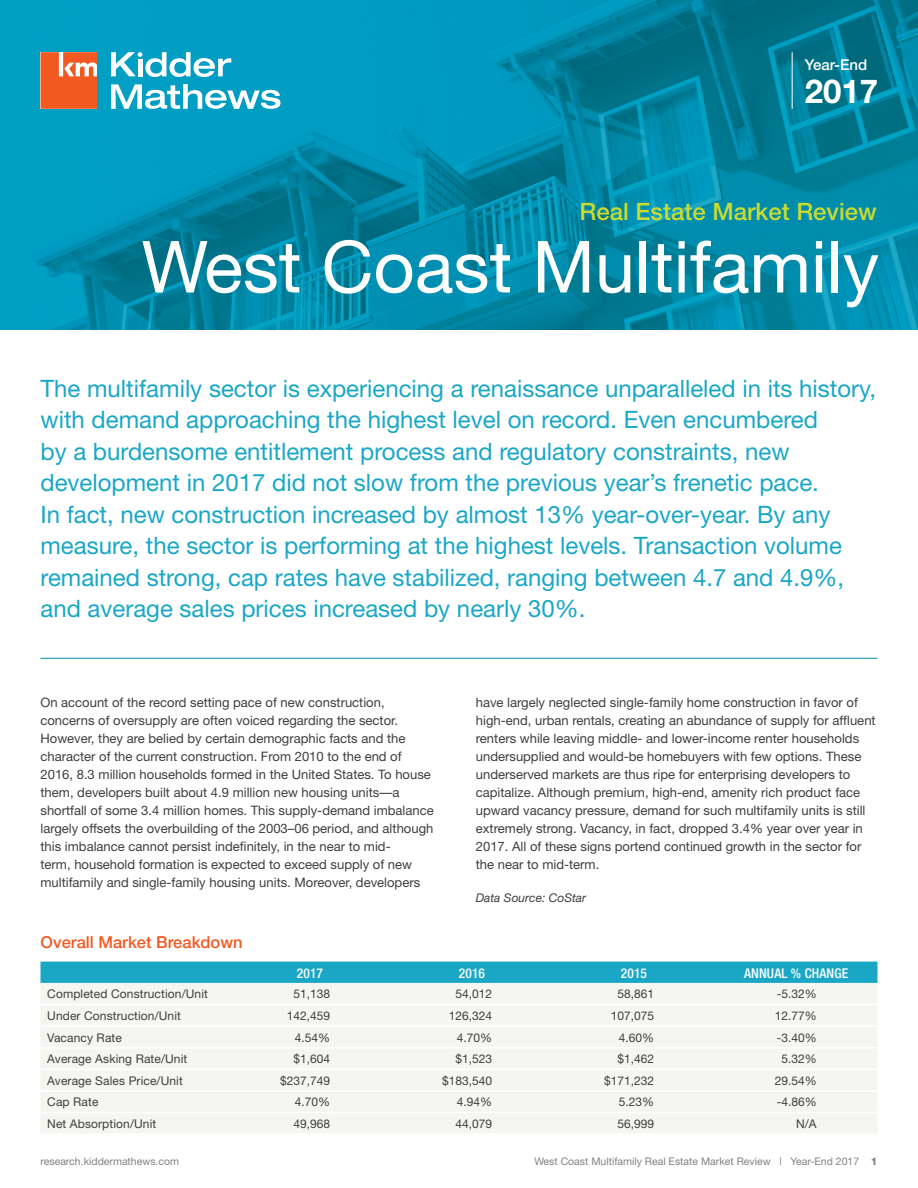
<style>
.page{position:relative;width:918px;height:1188px;background:#fff}
.page>*{position:absolute;margin:0;border:0;box-sizing:border-box;transform-origin:0 0}
.t1{font:72px "Helvetica Neue";color:#fff}
.t2{font:700 33px "Helvetica Neue";color:#fff}
.Blue_Headline_Text{font:24px/31.5px "Helvetica Neue";color:#1aa7c6}
.t3{font:500 24px "Helvetica Neue";color:#cadb2f}
.t4{font:500 16.5px "Helvetica Neue";color:#f15924}
.t5{font:500 15px "Helvetica Neue";color:#fff}
.t6{font:500 condensed 13.5px "Helvetica Neue";letter-spacing:.01em;color:#fff}
.Body_Text{font:13.05px/18px "Helvetica Neue";color:#3e3e3f}
.t7{font:12px "Helvetica Neue";letter-spacing:.01em;color:#3e3e3f}
.t8{font:italic 12px "Helvetica Neue";color:#3e3e3f}
.t9{font:10.5px "Helvetica Neue";color:#808285}
.s1{font-weight:800}
</style>
<div class="page">
<img style="left:0;top:0;width:918px;height:329px">
<svg style="left:41px;top:52px;width:56px;height:57px;background:#f26c3b"></svg>
<svg style="left:111px;top:84px;width:169px;height:25px"></svg>
<svg style="left:111px;top:52px;width:120px;height:25px"></svg>
<hr style="left:40px;top:658px;width:838px;height:1px;background:#008fb3">
<div style="left:40px;top:962px;width:838px;height:21px;background:#1aa7c6"></div>
<div style="left:41px;top:983px;width:836px;height:150px;background:#f5f6f1"></div>
<hr style="left:40px;top:1004px;width:189px;height:1px;background:#fff">
<hr style="left:229px;top:1004px;width:162px;height:1px;background:#fff">
<hr style="left:391px;top:1004px;width:162px;height:1px;background:#fff">
<hr style="left:553px;top:1004px;width:162px;height:1px;background:#fff">
<hr style="left:715px;top:1004px;width:163px;height:1px;background:#fff">
<hr style="left:40px;top:1025px;width:189px;height:2px;background:#fff">
<hr style="left:229px;top:1025px;width:162px;height:2px;background:#fff">
<hr style="left:391px;top:1025px;width:162px;height:2px;background:#fff">
<hr style="left:553px;top:1025px;width:162px;height:2px;background:#fff">
<hr style="left:715px;top:1025px;width:163px;height:2px;background:#fff">
<hr style="left:40px;top:1047px;width:189px;height:1px;background:#fff">
<hr style="left:229px;top:1047px;width:162px;height:1px;background:#fff">
<hr style="left:391px;top:1047px;width:162px;height:1px;background:#fff">
<hr style="left:553px;top:1047px;width:162px;height:1px;background:#fff">
<hr style="left:715px;top:1047px;width:163px;height:1px;background:#fff">
<hr style="left:40px;top:1069px;width:189px;height:1px;background:#fff">
<hr style="left:229px;top:1069px;width:162px;height:1px;background:#fff">
<hr style="left:391px;top:1069px;width:162px;height:1px;background:#fff">
<hr style="left:553px;top:1069px;width:162px;height:1px;background:#fff">
<hr style="left:715px;top:1069px;width:163px;height:1px;background:#fff">
<hr style="left:40px;top:1090px;width:189px;height:2px;background:#fff">
<hr style="left:229px;top:1090px;width:162px;height:2px;background:#fff">
<hr style="left:391px;top:1090px;width:162px;height:2px;background:#fff">
<hr style="left:553px;top:1090px;width:162px;height:2px;background:#fff">
<hr style="left:715px;top:1090px;width:163px;height:2px;background:#fff">
<hr style="left:40px;top:1112px;width:189px;height:1px;background:#fff">
<hr style="left:229px;top:1112px;width:162px;height:1px;background:#fff">
<hr style="left:391px;top:1112px;width:162px;height:1px;background:#fff">
<hr style="left:553px;top:1112px;width:162px;height:1px;background:#fff">
<hr style="left:715px;top:1112px;width:163px;height:1px;background:#fff">
<hr style="left:792px;top:52px;width:1px;height:57px;background:#fff">
<p class="t5" style="left:805px;top:56px;width:64px">Year-End</p>
<p class="t2" style="left:805px;top:71px;width:75px">2017</p>
<p class="t3" style="left:579px;top:197px;width:299px">Real Estate Market Review</p>
<p class="t1" style="left:142px;top:224px;width:739px">West Coast Multifamily</p>
<p class="Blue_Headline_Text" style="left:40px;top:372px;width:837px">The multifamily sector is experiencing a renaissance unparalleled in its history, with demand approaching the highest level on record. Even encumbered<br>by a burdensome entitlement process and regulatory constraints, new development in 2017 did not slow from the previous year’s frenetic pace.<br>In fact, new construction increased by almost 13% year-over-year. By any measure, the sector is performing at the highest levels. Transaction volume remained strong, cap rates have stabilized, ranging between 4.7 and 4.9%, and average sales prices increased by nearly 30%.</p>
<p class="Body_Text" style="left:40px;top:693px;width:395px">On account of the record setting pace of new construction, concerns of oversupply are often voiced regarding the sector.<br>However, they are belied by certain demographic facts and the character of the current construction. From 2010 to the end of 2016, 8.3 million households formed in the United States. To house them, developers built about 4.9 million new housing units—a shortfall of some 3.4 million homes. This supply-demand imbalance largely offsets the overbuilding of the 2003–06 period, and although this imbalance cannot persist indefinitely, in the near to mid-<br>term, household formation is expected to exceed supply of new multifamily and single-family housing units. Moreover, developers</p>
<p class="Body_Text" style="left:476px;top:693px;width:401px">have largely neglected single-family home construction in favor of high-end, urban rentals, creating an abundance of supply for affluent renters while leaving middle- and lower-income renter households undersupplied and would-be homebuyers with few options. These underserved markets are thus ripe for enterprising developers to capitalize. Although premium, high-end, amenity rich product face upward vacancy pressure, demand for such multifamily units is still extremely strong. Vacancy, in fact, dropped 3.4% year over year in 2017. All of these signs portend continued growth in the sector for the near to mid-term.</p>
<p class="t8" style="left:476px;top:891px;width:112px">Data Source: CoStar</p>
<p class="t4" style="left:41px;top:932px;width:204px">Overall Market Breakdown</p>
<p class="t6" style="left:297px;top:965px;width:28px">2017</p>
<p class="t6" style="left:459px;top:965px;width:28px">2016</p>
<p class="t6" style="left:621px;top:965px;width:28px">2015</p>
<p class="t6" style="left:744px;top:965px;width:106px">ANNUAL % CHANGE</p>
<p class="t7" style="left:47px;top:987px;width:162px">Completed Construction/Unit</p>
<p class="t7" style="left:294px;top:987px;width:38px">51,138</p>
<p class="t7" style="left:456px;top:987px;width:38px">54,012</p>
<p class="t7" style="left:618px;top:987px;width:38px">58,861</p>
<p class="t7" style="left:777px;top:987px;width:42px">-5.32%</p>
<p class="t7" style="left:47px;top:1009px;width:135px">Under Construction/Unit</p>
<p class="t7" style="left:287px;top:1009px;width:45px">142,459</p>
<p class="t7" style="left:449px;top:1009px;width:45px">126,324</p>
<p class="t7" style="left:611px;top:1009px;width:45px">107,075</p>
<p class="t7" style="left:775px;top:1009px;width:44px">12.77%</p>
<p class="t7" style="left:47px;top:1030px;width:76px">Vacancy Rate</p>
<p class="t7" style="left:295px;top:1030px;width:37px">4.54%</p>
<p class="t7" style="left:457px;top:1030px;width:37px">4.70%</p>
<p class="t7" style="left:619px;top:1030px;width:37px">4.60%</p>
<p class="t7" style="left:777px;top:1030px;width:42px">-3.40%</p>
<p class="t7" style="left:47px;top:1052px;width:142px">Average Asking Rate/Unit</p>
<p class="t7" style="left:294px;top:1052px;width:38px">$1,604</p>
<p class="t7" style="left:456px;top:1052px;width:38px">$1,523</p>
<p class="t7" style="left:618px;top:1052px;width:38px">$1,462</p>
<p class="t7" style="left:781px;top:1052px;width:37px">5.32%</p>
<p class="t7" style="left:47px;top:1073px;width:137px">Average Sales Price/Unit</p>
<p class="t7" style="left:280px;top:1073px;width:52px">$237,749</p>
<p class="t7" style="left:442px;top:1073px;width:52px">$183,540</p>
<p class="t7" style="left:604px;top:1073px;width:52px">$171,232</p>
<p class="t7" style="left:775px;top:1073px;width:44px">29.54%</p>
<p class="t7" style="left:47px;top:1095px;width:53px">Cap Rate</p>
<p class="t7" style="left:295px;top:1095px;width:37px">4.70%</p>
<p class="t7" style="left:457px;top:1095px;width:37px">4.94%</p>
<p class="t7" style="left:619px;top:1095px;width:37px">5.23%</p>
<p class="t7" style="left:777px;top:1095px;width:42px">-4.86%</p>
<p class="t7" style="left:47px;top:1117px;width:111px">Net Absorption/Unit</p>
<p class="t7" style="left:294px;top:1117px;width:38px">49,968</p>
<p class="t7" style="left:456px;top:1117px;width:38px">44,079</p>
<p class="t7" style="left:618px;top:1117px;width:38px">56,999</p>
<p class="t7" style="left:796px;top:1117px;width:22px">N/A</p>
<p class="t9" style="left:40px;top:1155px;width:140px">research.kiddermathews.com</p>
<p class="t9" style="left:534px;top:1155px;width:345px">West Coast Multifamily Real Estate Market Review | Year-End 2017 <span class="s1">1</span></p>
</div>
